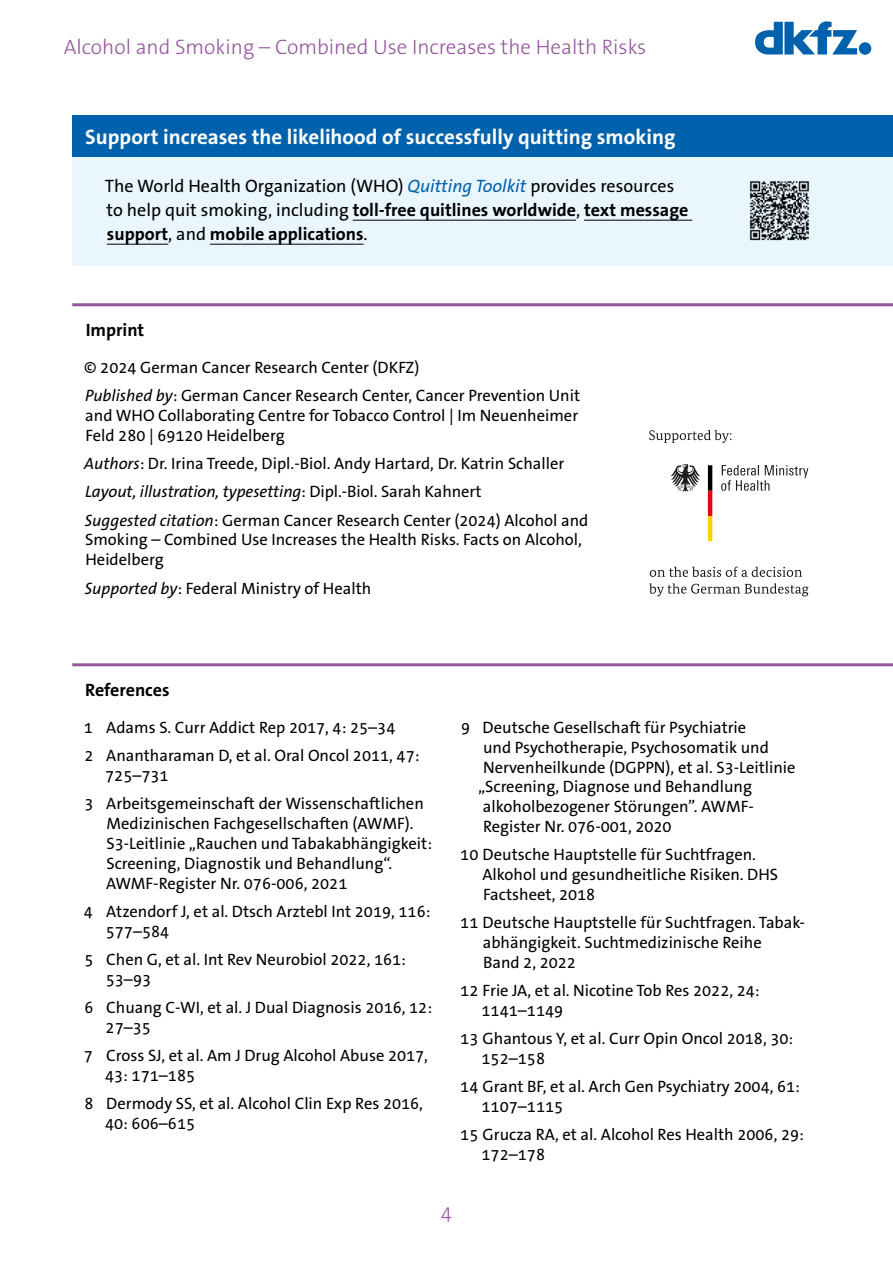
<style>
.page{position:relative;width:893px;height:1263px;background:#fff}
.page>*{position:absolute;margin:0;border:0;box-sizing:border-box;transform-origin:0 0}
.t1{font:700 21px "The Sans B W7";color:#fff}
.t2{font:300 21px "The Sans B W3";color:#95569e}
.t3{font:18px/24px "The Sans B W5 Plain";color:#000}
.t4{font:700 18px "The Sans B W7";color:#000}
.t5{font:16.5px/19.8px "The Sans B W5 Plain";color:#000}
.t6{font:italic 16.5px "The Sans B W5 Plain";letter-spacing:-.005em;color:#000}
.s1{font-style:italic;color:#0061ad}
.s2{font-family:"The Sans B W7";font-weight:700}
.s3{font-style:italic}
.s4{font-style:normal}
</style>
<div class="page">
<div style="left:859px;top:42px;width:12px;height:13px;background:#0061ad;border-radius:50%"></div>
<svg style="left:755px;top:21px;width:102px;height:33px"></svg>
<hr style="left:72px;top:663px;width:821px;height:3px;background:#95569e">
<div style="left:72px;top:116px;width:821px;height:42px;background:#0061ad"></div>
<div style="left:72px;top:157px;width:821px;height:109px;background:#eaf6fe"></div>
<hr style="left:353px;top:220px;width:223px;height:1px;background:#000">
<hr style="left:584px;top:220px;width:108px;height:1px;background:#000">
<hr style="left:107px;top:244px;width:61px;height:1px;background:#000">
<hr style="left:210px;top:244px;width:154px;height:1px;background:#000">
<img style="left:749px;top:181px;width:61px;height:60px">
<hr style="left:72px;top:303px;width:821px;height:3px;background:#95569e">
<svg style="left:649px;top:430px;width:82px;height:13px"></svg>
<svg style="left:721px;top:465px;width:87px;height:26px"></svg>
<svg style="left:650px;top:566px;width:152px;height:11px"></svg>
<svg style="left:649px;top:583px;width:159px;height:13px"></svg>
<svg style="left:671px;top:464px;width:29px;height:28px"></svg>
<svg style="left:708px;top:465px;width:4px;height:76px"></svg>
<p class="t2" style="left:64px;top:34px;width:584px">Alcohol and Smoking – Combined Use Increases the Health Risks</p>
<h2 class="t1" style="left:85px;top:123px;width:592px">Support increases the likelihood of successfully quitting smoking</h2>
<p class="t3" style="left:105px;top:174px;width:585px">The World Health Organization (WHO) <span class="s1">Quitting Toolkit</span> provides resources to help quit smoking, including <span class="s2">toll-free quitlines worldwide</span>, <span class="s2">text message support</span>, and <span class="s2">mobile applications</span>.</p>
<h2 class="t4" style="left:86px;top:318px;width:60px">Imprint</h2>
<p class="t5" style="left:84px;top:357px;width:337px">© 2024 German Cancer Research Center (DKFZ)</p>
<p class="t5" style="left:85px;top:386px;width:496px;text-align:justify"><span class="s3">Published by</span>: German Cancer Research Center, Cancer Prevention Unit and WHO Collaborating Centre for Tobacco Control | Im Neuenheimer Feld 280 | 69120 Heidelberg</p>
<p class="t5" style="left:84px;top:454px;width:482px"><span class="s3">Authors</span>: Dr. Irina Treede, Dipl.-Biol. Andy Hartard, Dr. Katrin Schaller</p>
<p class="t6" style="left:85px;top:482px;width:398px">Layout, illustration, typesetting<span class="s4">: Dipl.-Biol. Sarah Kahnert</span></p>
<p class="t5" style="left:85px;top:510px;width:505px"><span class="s3">Suggested citation</span>: German Cancer Research Center (2024) Alcohol and<br>Smoking – Combined Use Increases the Health Risks. Facts on Alcohol,<br>Heidelberg</p>
<p class="t5" style="left:85px;top:578px;width:288px"><span class="s3">Supported by</span>: Federal Ministry of Health</p>
<h2 class="t4" style="left:85px;top:678px;width:86px">References</h2>
<p class="t5" style="left:84px;top:717px;width:313px">1 Adams S. Curr Addict Rep 2017, 4: 25–34</p>
<p class="t5" style="left:105px;top:746px;width:316px;text-indent:-21px">2 Anantharaman D, et al. Oral Oncol 2011, 47:<br>725–731</p>
<p class="t5" style="left:106px;top:794px;width:328px;text-indent:-22px">3 Arbeitsgemeinschaft der Wissenschaftlichen Medizinischen Fachgesellschaften (AWMF).<br>S3-Leitlinie „Rauchen und Tabakabhängigkeit:<br>Screening, Diagnostik und Behandlung“.<br>AWMF-Register Nr. 076-006, 2021</p>
<p class="t5" style="left:106px;top:901px;width:326px;text-indent:-22px">4 Atzendorf J, et al. Dtsch Arztebl Int 2019, 116:<br>577–584</p>
<p class="t5" style="left:106px;top:949px;width:302px;text-indent:-21px">5 Chen G, et al. Int Rev Neurobiol 2022, 161:<br>53–93</p>
<p class="t5" style="left:106px;top:998px;width:328px;text-indent:-21px">6 Chuang C-WI, et al. J Dual Diagnosis 2016, 12:<br>27–35</p>
<p class="t5" style="left:105px;top:1046px;width:324px;text-indent:-21px">7 Cross SJ, et al. Am J Drug Alcohol Abuse 2017,<br>43: 171–185</p>
<p class="t5" style="left:105px;top:1094px;width:319px;text-indent:-21px">8 Dermody SS, et al. Alcohol Clin Exp Res 2016,<br>40: 606–615</p>
<p class="t5" style="left:461px;top:717px;width:287px">9 Deutsche Gesellschaft für Psychiatrie</p>
<p class="t5" style="left:483px;top:737px;width:287px">und Psychotherapie, Psychosomatik und</p>
<p class="t5" style="left:483px;top:757px;width:314px">Nervenheilkunde (DGPPN), et al. S3-Leitlinie</p>
<p class="t5" style="left:478px;top:777px;width:275px">„Screening, Diagnose und Behandlung</p>
<p class="t5" style="left:483px;top:797px;width:273px">alkoholbezogener Störungen”. AWMF-</p>
<p class="t5" style="left:483px;top:816px;width:190px">Register Nr. 076-001, 2020</p>
<p class="t5" style="left:482px;top:845px;width:297px;text-indent:-22px">10 Deutsche Hauptstelle für Suchtfragen.<br>Alkohol und gesundheitliche Risiken. DHS<br>Factsheet, 2018</p>
<p class="t5" style="left:483px;top:913px;width:322px;text-indent:-23px">11 Deutsche Hauptstelle für Suchtfragen. Tabak&shy;abhängigkeit. Suchtmedizinische Reihe<br>Band 2, 2022</p>
<p class="t5" style="left:482px;top:981px;width:280px;text-indent:-21px">12 Frie JA, et al. Nicotine Tob Res 2022, 24:<br>1141–1149</p>
<p class="t5" style="left:482px;top:1029px;width:313px;text-indent:-21px">13 Ghantous Y, et al. Curr Opin Oncol 2018, 30:<br>152–158</p>
<p class="t5" style="left:482px;top:1077px;width:320px;text-indent:-21px">14 Grant BF, et al. Arch Gen Psychiatry 2004, 61:<br>1107–1115</p>
<p class="t5" style="left:482px;top:1125px;width:324px;text-indent:-21px">15 Grucza RA, et al. Alcohol Res Health 2006, 29:<br>172–178</p>
<p class="t2" style="left:441px;top:1200px;width:13px">4</p>
</div>
